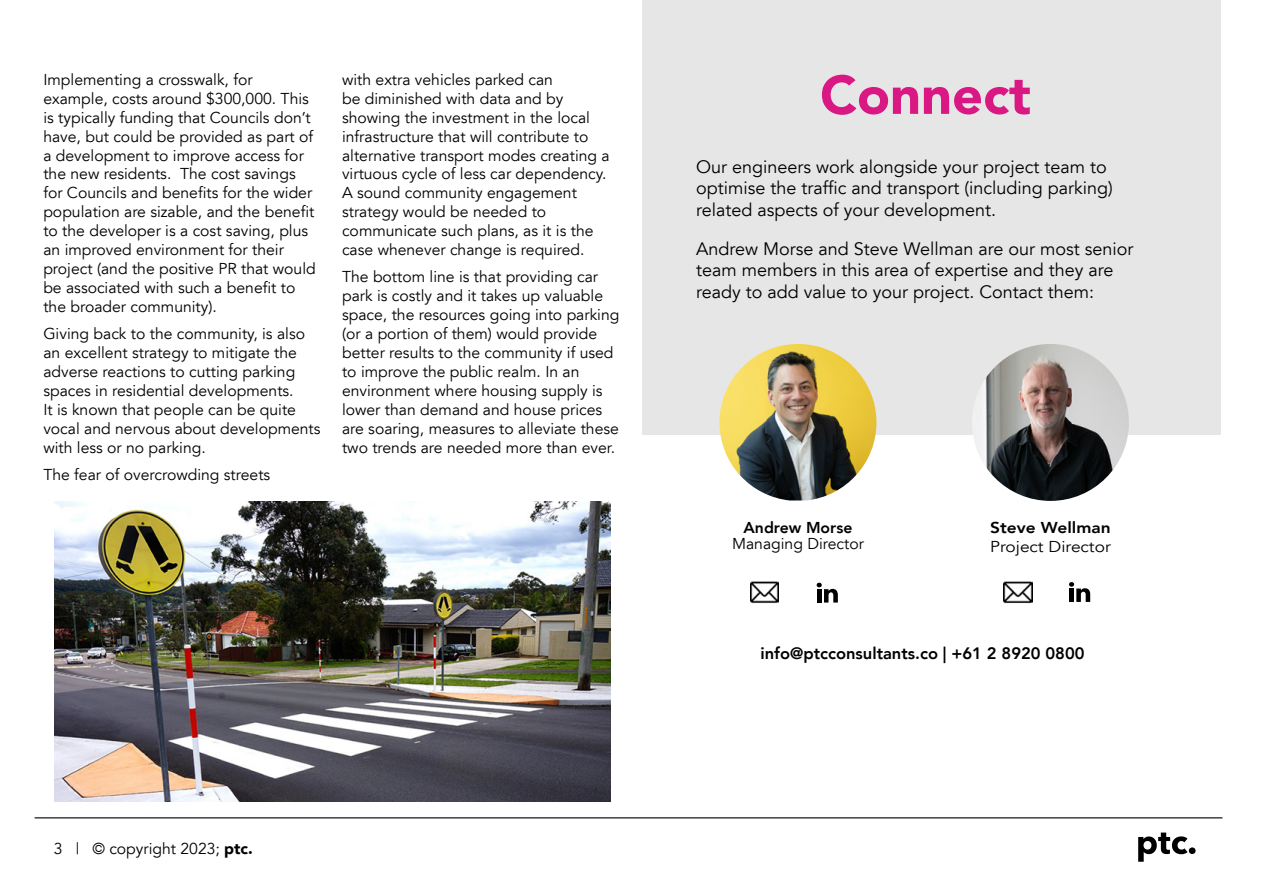
<style>
.page{position:relative;width:1263px;height:893px;background:#fff}
.page>*{position:absolute;margin:0;border:0;box-sizing:border-box;transform-origin:0 0}
.t1{font:900 54px "Avenir LT";color:#da1884}
.t2{font:18px/21.6px "Avenir LT";color:#000}
.t3{font:800 16.5px "Avenir LT";color:#000}
.t4{font:15.75px/18.9px "Avenir LT";color:#000}
.t5{font:15.75px "Avenir LT";color:#000;scale:1.1 1}
.t6{font:800 15.75px "Avenir LT";color:#000;scale:1.1 1}
.t7{font:800 15.75px "Avenir LT";color:#000}
.s1{font-weight:900}
</style>
<div class="page">
<div style="left:642px;top:0;width:578px;height:434px;background:#e6e6e6"></div>
<svg style="left:1138px;top:832px;width:57px;height:30px"></svg>
<img style="left:54px;top:502px;width:557px;height:300px">
<img style="left:719px;top:344px;width:157px;height:156px">
<img style="left:972px;top:344px;width:157px;height:157px;border-radius:78px">
<svg style="left:817px;top:583px;width:21px;height:20px"></svg>
<hr style="left:817px;top:589px;width:4px;height:14px;background:#000">
<img style="left:750px;top:581px;width:29px;height:22px">
<hr style="left:35px;top:817px;width:1187px;height:1px;background:#000">
<svg style="left:1069px;top:582px;width:21px;height:20px"></svg>
<div style="left:1069px;top:588px;width:5px;height:14px;background:#000"></div>
<img style="left:1003px;top:581px;width:29px;height:23px">
<p class="t4" style="left:43px;top:71px;width:274px">Implementing a crosswalk, for example, costs around $300,000. This is typically funding that Councils don’t have, but could be provided as part of a development to improve access for the new residents. The cost savings for Councils and benefits for the wider population are sizable, and the benefit to the developer is a cost saving, plus an improved environment for their project (and the positive PR that would be associated with such a benefit to the broader community).</p>
<p class="t4" style="left:43px;top:325px;width:279px">Giving back to the community, is also an excellent strategy to mitigate the adverse reactions to cutting parking spaces in residential developments.<br>It is known that people can be quite vocal and nervous about developments with less or no parking.</p>
<p class="t4" style="left:43px;top:466px;width:228px">The fear of overcrowding streets</p>
<p class="t4" style="left:342px;top:71px;width:269px">with extra vehicles parked can<br>be diminished with data and by showing the investment in the local infrastructure that will contribute to alternative transport modes creating a virtuous cycle of less car dependency.<br>A sound community engagement strategy would be needed to communicate such plans, as it is the case whenever change is required.</p>
<p class="t4" style="left:342px;top:268px;width:279px">The bottom line is that providing car park is costly and it takes up valuable space, the resources going into parking (or a portion of them) would provide better results to the community if used to improve the public realm. In an environment where housing supply is lower than demand and house prices are soaring, measures to alleviate these two trends are needed more than ever.</p>
<p class="t4" style="left:54px;top:839px;width:201px">3 | © copyright 2023; <span class="s1">ptc.</span></p>
<h1 class="t1" style="left:820px;top:62px;width:212px">Connect</h1>
<p class="t2" style="left:696px;top:156px;width:418px">Our engineers work alongside your project team to optimise the traffic and transport (including parking) related aspects of your development.</p>
<p class="t2" style="left:696px;top:238px;width:439px">Andrew Morse and Steve Wellman are our most senior team members in this area of expertise and they are ready to add value to your project. Contact them:</p>
<p class="t7" style="left:744px;top:518px;width:110px">Andrew Morse</p>
<p class="t4" style="left:732px;top:535px;width:133px">Managing Director</p>
<p class="t6" style="left:990px;top:518px;width:111px">Steve Wellman</p>
<p class="t5" style="left:990px;top:538px;width:111px">Project Director</p>
<p class="t3" style="left:760px;top:644px;width:326px">info@ptcconsultants.co | +61 2 8920 0800</p>
</div>
